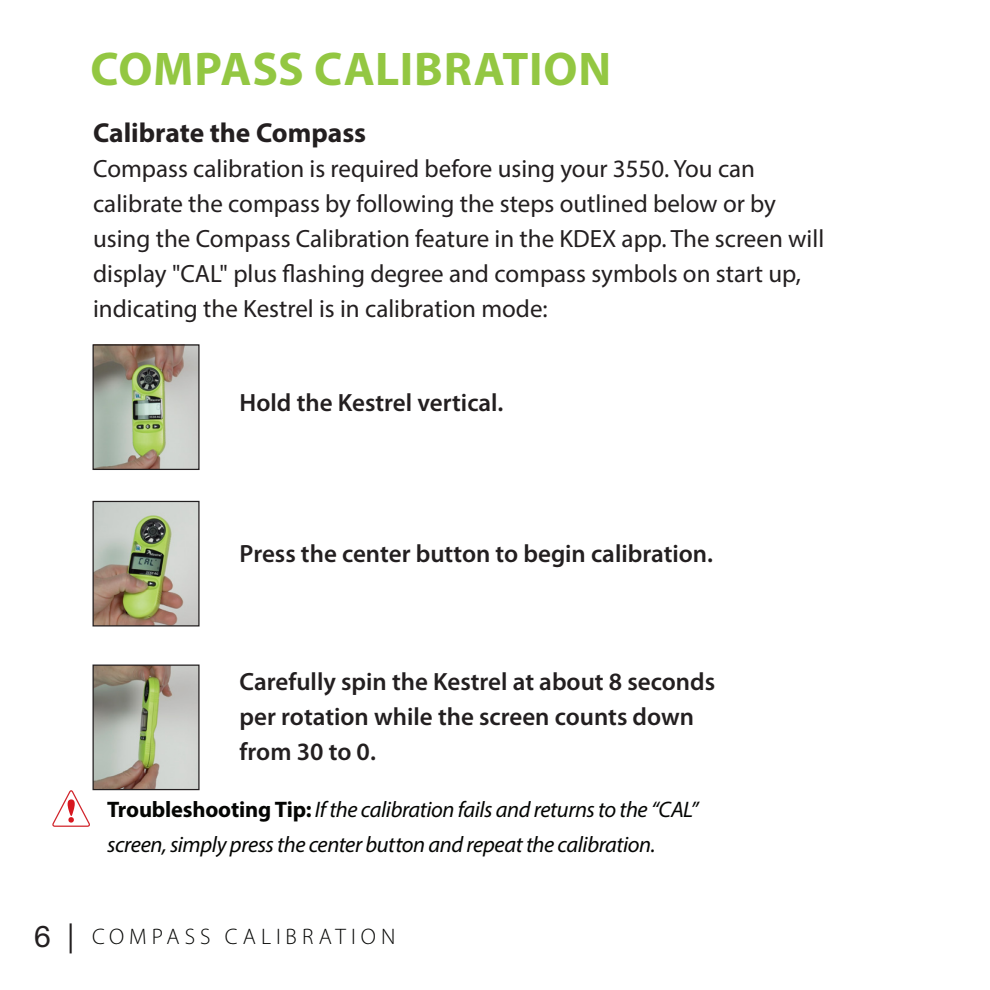
<style>
.page{position:relative;width:990px;height:990px;background:#fff}
.page>*{position:absolute;margin:0;border:0;box-sizing:border-box;transform-origin:0 0}
.head-white-left{font:700 47.5px "Myriad Pro";letter-spacing:.015em;color:#93c742}
.t1{font:30px "Helvetica Neue LT Std";color:#231f20}
.t2{font:700 27.5px "Myriad Pro";color:#231f20}
.t3{font:25px/35px "Myriad Pro";color:#231f20}
.t4{font:600 25px/35px "Myriad Pro";color:#231f20}
.notes{font:italic 22.5px/35px "Myriad Pro";letter-spacing:-.02em;color:#040503}
.head-white-left-2{font:300 22.5px "Myriad Pro";letter-spacing:.22em;color:#040503}
.s1{font-weight:700;font-style:normal}
</style>
<div class="page">
<img style="left:94px;top:346px;width:104px;height:122px">
<div style="left:92px;top:344px;width:108px;height:126px;border:1px solid #231f20"></div>
<img style="left:94px;top:667px;width:104px;height:121px">
<div style="left:92px;top:665px;width:108px;height:125px;border:1px solid #231f20"></div>
<img style="left:94px;top:503px;width:104px;height:122px">
<div style="left:92px;top:501px;width:108px;height:126px;border:1px solid #231f20"></div>
<svg style="left:52px;top:790px;width:38px;height:37px"></svg>
<p class="head-white-left" style="left:90px;top:38px;width:522px">COMPASS CALIBRATION</p>
<p class="t2" style="left:93px;top:115px;width:275px">Calibrate the Compass</p>
<p class="t3" style="left:93px;top:151px;width:733px">Compass calibration is required before using your 3550. You can calibrate the compass by following the steps outlined below or by using the Compass Calibration feature in the KDEX app. The screen will display "CAL" plus flashing degree and compass symbols on start up, indicating the Kestrel is in calibration mode:</p>
<p class="t4" style="left:240px;top:384px;width:265px">Hold the Kestrel vertical.</p>
<p class="t4" style="left:240px;top:535px;width:475px">Press the center button to begin calibration.</p>
<p class="t4" style="left:240px;top:663px;width:477px">Carefully spin the Kestrel at about 8 seconds per rotation while the screen counts down from 30 to 0.</p>
<p class="notes" style="left:107px;top:792px;width:593px"><span class="s1">Troubleshooting Tip:</span> If the calibration fails and returns to the “CAL” screen, simply press the center button and repeat the calibration.</p>
<p class="t1" style="left:34px;top:918px;width:42px">6 |</p>
<p class="head-white-left-2" style="left:92px;top:923px;width:305px">COMPASS CALIBRATION</p>
</div>
